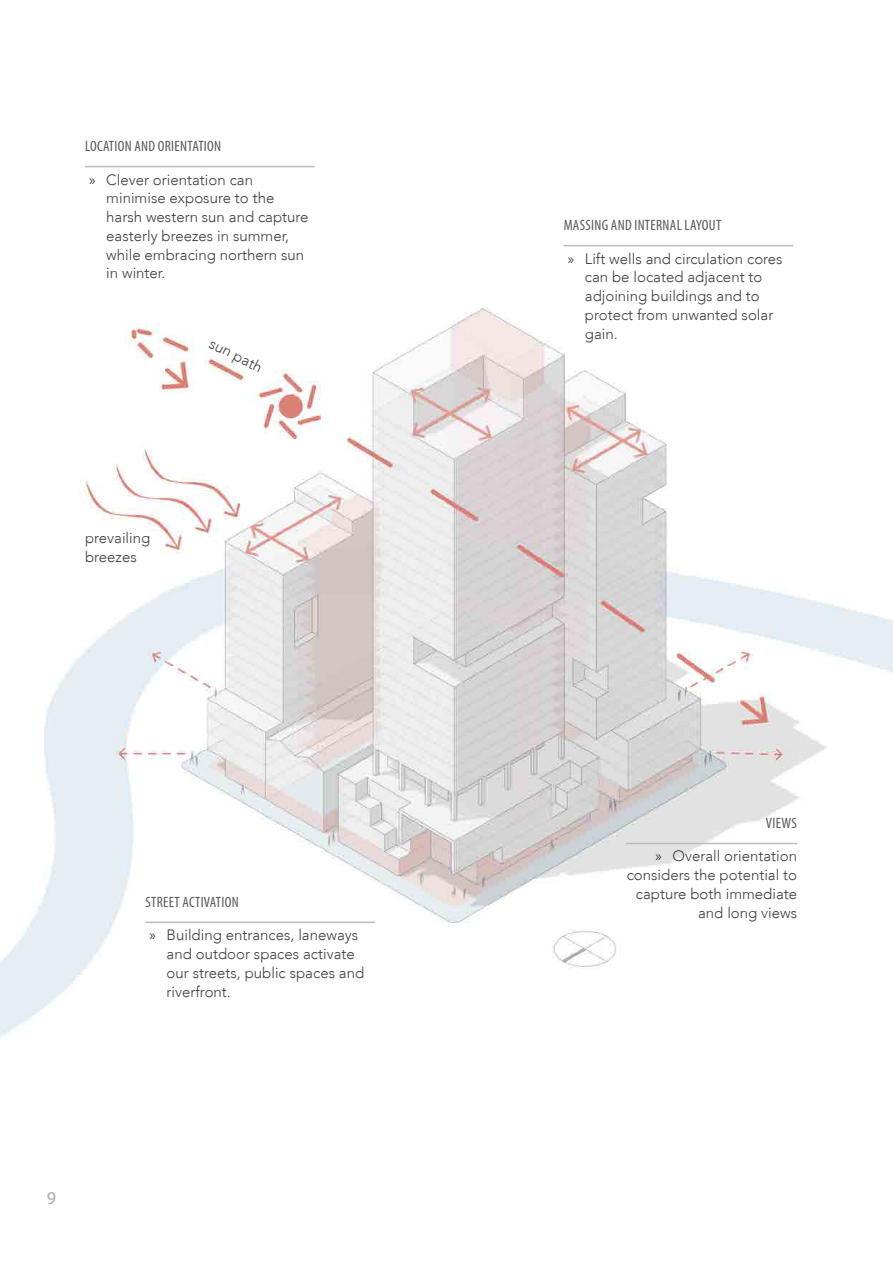
<style>
.page{position:relative;width:893px;height:1263px;background:#fff}
.page>*{position:absolute;margin:0;border:0;box-sizing:border-box;transform-origin:0 0}
.t1{font:18px "Myriad Pro";color:#a8a9ad}
.t2{font:300 15px/18.8px "Avenir LT";color:#3e3e3f}
.t3{font:condensed 15px "Myriad Pro";letter-spacing:.02em;color:#57585a}
.s1{font-family:"Myriad Pro";font-weight:400}
</style>
<div class="page">
<img style="left:0;top:307px;width:893px;height:731px">
<hr style="left:564px;top:245px;width:229px;height:1px;background:#bbbcc0">
<hr style="left:85px;top:166px;width:230px;height:1px;background:#bbbcc0">
<hr style="left:145px;top:921px;width:230px;height:2px;background:#bbbcc0">
<hr style="left:626px;top:843px;width:171px;height:1px;background:#bbbcc0">
<p class="t3" style="left:85px;top:137px;width:137px">LOCATION AND ORIENTATION</p>
<p class="t2" style="left:106px;top:170px;width:204px;text-indent:-17px"><span class="s1">»</span> Clever orientation can minimise exposure to the harsh western sun and capture easterly breezes in summer, while embracing northern sun in winter.</p>
<p class="t2" style="left:215px;top:334px;width:59px;rotate:27deg">sun path</p>
<p class="t2" style="left:85px;top:528px;width:67px">prevailing breezes</p>
<p class="t1" style="left:47px;top:1187px;width:11px">9</p>
<p class="t3" style="left:146px;top:892px;width:95px">STREET ACTIVATION</p>
<p class="t2" style="left:167px;top:926px;width:199px;text-indent:-17px"><span class="s1">»</span> Building entrances, laneways and outdoor spaces activate our streets, public spaces and riverfront.</p>
<p class="t3" style="left:564px;top:216px;width:159px">MASSING AND INTERNAL LAYOUT</p>
<p class="t2" style="left:585px;top:249px;width:199px;text-indent:-17px"><span class="s1">»</span> Lift wells and circulation cores can be located adjacent to adjoining buildings and to protect from unwanted solar gain.</p>
<p class="t3" style="left:766px;top:814px;width:33px">VIEWS</p>
<p class="t2" style="left:627px;top:847px;width:172px;text-align:right"><span class="s1">»</span> Overall orientation considers the potential to capture both immediate and long views</p>
</div>
